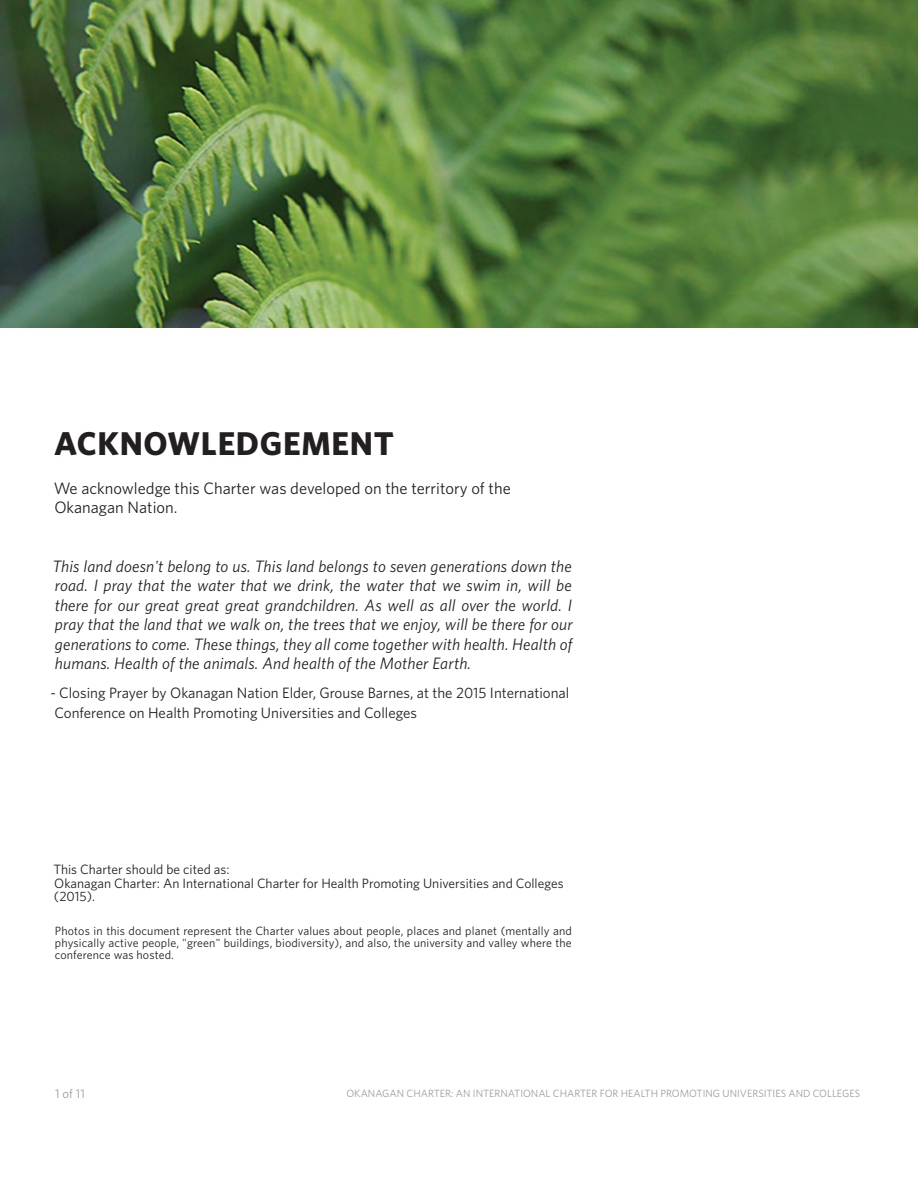
<style>
.page{position:relative;width:918px;height:1188px;background:#fff}
.page>*{position:absolute;margin:0;border:0;box-sizing:border-box;transform-origin:0 0}
.t1{font:700 33px "Whitney";letter-spacing:.02em;color:#231f20}
.t2{font:italic 16.5px/19.5px "Whitney";letter-spacing:.01em;color:#231f20;text-align:justify}
.t3{font:16.5px/19.5px "Whitney";color:#231f20}
.t4{font:15px/19.5px "Whitney";color:#231f20}
.t5{font:13.5px/13.5px "Whitney";color:#231f20}
.t6{font:12.75px "Whitney";color:#9b9da0}
.t7{font:12px/12px "Whitney";letter-spacing:.01em;color:#231f20;text-align:justify}
.t8{font:10.5px "Whitney";color:#9b9da0}
</style>
<div class="page">
<img style="left:0;top:0;width:918px;height:328px">
<h1 class="t1" style="left:54px;top:422px;width:341px">ACKNOWLEDGEMENT</h1>
<p class="t3" style="left:54px;top:478px;width:459px">We acknowledge this Charter was developed on the territory of the<br>Okanagan Nation.</p>
<p class="t2" style="left:52px;top:556px;width:522px">This land doesn't belong to us. This land belongs to seven generations down the road. I pray that the water that we drink, the water that we swim in, will be there for our great great great grandchildren. As well as all over the world. I pray that the land that we walk on, the trees that we enjoy, will be there for our generations to come. These things, they all come together with health. Health of humans. Health of the animals. And health of the Mother Earth.</p>
<p class="t4" style="left:50px;top:683px;width:521px">- Closing Prayer by Okanagan Nation Elder, Grouse Barnes, at the 2015 International<br>Conference on Health Promoting Universities and Colleges</p>
<p class="t5" style="left:53px;top:862px;width:512px">This Charter should be cited as:<br>Okanagan Charter: An International Charter for Health Promoting Universities and Colleges (2015).</p>
<p class="t7" style="left:55px;top:925px;width:519px">Photos in this document represent the Charter values about people, places and planet (mentally and physically active people, "green" buildings, biodiversity), and also, the university and valley where the conference was hosted.</p>
<p class="t6" style="left:55px;top:1085px;width:31px">1 of 11</p>
<p class="t8" style="left:346px;top:1086px;width:515px">OKANAGAN CHARTER: AN INTERNATIONAL CHARTER FOR HEALTH PROMOTING UNIVERSITIES AND COLLEGES</p>
</div>
